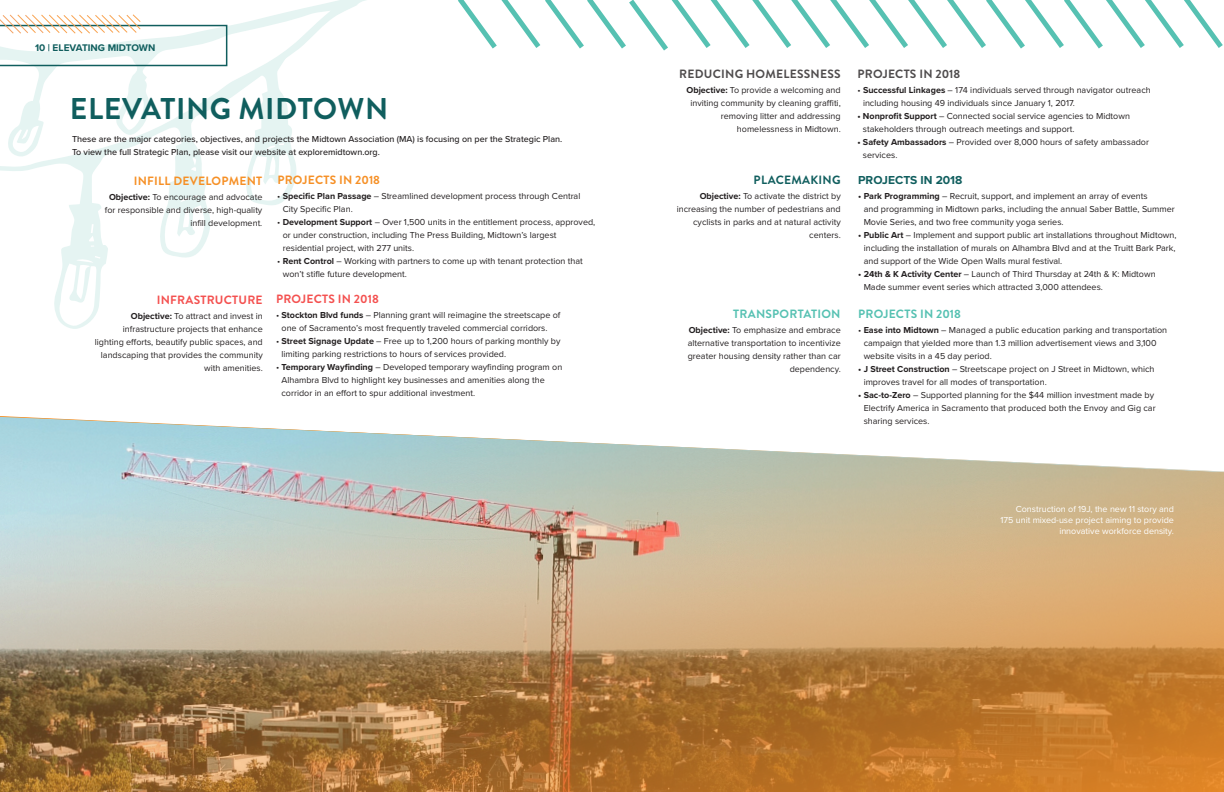
<style>
.page{position:relative;width:1224px;height:792px;background:#fff}
.page>*{position:absolute;margin:0;border:0;box-sizing:border-box;transform-origin:0 0}
.t1{font:700 30px "Brandon Grotesque";letter-spacing:.02em;color:#105e5e}
.t2{font:700 12px "Brandon Grotesque";letter-spacing:.02em;color:#4f4c4d}
.t3{font:700 12px "Brandon Grotesque";letter-spacing:.02em;color:#f69026}
.t4{font:700 12px "Brandon Grotesque";letter-spacing:.02em;color:#56c1b2}
.t5{font:700 12px "Brandon Grotesque";letter-spacing:.02em;color:#f45150}
.t6{font:700 12px "Proxima Nova";color:#105e5e}
.t7{font:700 12px "Brandon Grotesque";letter-spacing:.02em;color:#105e5e}
.t8{font:700 10px "Proxima Nova";color:#105e5e}
.body{font:9px/13px "Proxima Nova";color:#231f20}
.t9{font:500 9px/13px "Proxima Nova";color:#231f20}
.t10{font:9px/11px "Proxima Nova";color:#fff;text-align:right}
.s1{font-weight:700}
</style>
<div class="page">
<svg style="left:0;top:0;width:366px;height:329px"></svg>
<svg style="left:160px;top:100px;width:52px;height:159px"></svg>
<svg style="left:246px;top:48px;width:52px;height:159px"></svg>
<img style="left:0;top:417px;width:1224px;height:375px">
<svg style="left:458px;top:0;width:765px;height:51px"></svg>
<svg style="left:0;top:13px;width:227px;height:53px"></svg>
<p class="t8" style="left:35px;top:40px;width:122px">10 | ELEVATING MIDTOWN</p>
<p class="t1" style="left:70px;top:88px;width:320px">ELEVATING MIDTOWN</p>
<p class="t9" style="left:72px;top:132px;width:492px">These are the major categories, objectives, and projects the Midtown Association (MA) is focusing on per the Strategic Plan.<br>To view the full Strategic Plan, please visit our website at exploremidtown.org.</p>
<p class="t3" style="left:134px;top:172px;width:130px">INFILL DEVELOPMENT</p>
<p class="body" style="left:109px;top:190px;width:155px"><span class="s1">Objective:</span> To encourage and advocate</p>
<p class="body" style="left:105px;top:203px;width:159px">for responsible and diverse, high-quality</p>
<p class="body" style="left:190px;top:216px;width:73px">infill development.</p>
<p class="t5" style="left:157px;top:292px;width:107px">INFRASTRUCTURE</p>
<p class="body" style="left:131px;top:310px;width:133px"><span class="s1">Objective:</span> To attract and invest in</p>
<p class="body" style="left:123px;top:323px;width:141px">infrastructure projects that enhance</p>
<p class="body" style="left:95px;top:336px;width:169px">lighting efforts, beautify public spaces, and</p>
<p class="body" style="left:101px;top:349px;width:163px">landscaping that provides the community</p>
<p class="body" style="left:204px;top:362px;width:60px">with amenities.</p>
<p class="t3" style="left:277px;top:172px;width:104px">PROJECTS IN 2018</p>
<p class="body" style="left:283px;top:189px;width:299px;text-indent:-6px">• <span class="s1">Specific Plan Passage</span> – Streamlined development process through Central<br>City Specific Plan.</p>
<p class="body" style="left:283px;top:215px;width:314px;text-indent:-6px">• <span class="s1">Development Support</span> – Over 1,500 units in the entitlement process, approved, or under construction, including The Press Building, Midtown’s largest residential project, with 277 units.</p>
<p class="body" style="left:283px;top:254px;width:301px;text-indent:-6px">• <span class="s1">Rent Control</span> – Working with partners to come up with tenant protection that won’t stifle future development.</p>
<p class="t5" style="left:276px;top:291px;width:104px">PROJECTS IN 2018</p>
<p class="body" style="left:282px;top:309px;width:280px;text-indent:-6px">• <span class="s1">Stockton Blvd funds</span> – Planning grant will reimagine the streetscape of one of Sacramento’s most frequently traveled commercial corridors.</p>
<p class="body" style="left:282px;top:335px;width:281px;text-indent:-6px">• <span class="s1">Street Signage Update</span> – Free up to 1,200 hours of parking monthly by limiting parking restrictions to hours of services provided.</p>
<p class="body" style="left:282px;top:361px;width:282px;text-indent:-6px">• <span class="s1">Temporary Wayfinding</span> – Developed temporary wayfinding program on<br>Alhambra Blvd to highlight key businesses and amenities along the corridor in an effort to spur additional investment.</p>
<p class="t2" style="left:679px;top:65px;width:163px">REDUCING HOMELESSNESS</p>
<p class="body" style="left:687px;top:83px;width:156px"><span class="s1">Objective:</span> To provide a welcoming and</p>
<p class="body" style="left:690px;top:96px;width:152px">inviting community by cleaning graffiti,</p>
<p class="body" style="left:721px;top:109px;width:121px">removing litter and addressing</p>
<p class="body" style="left:737px;top:122px;width:105px">homelessness in Midtown.</p>
<p class="t2" style="left:858px;top:65px;width:104px">PROJECTS IN 2018</p>
<p class="body" style="left:863px;top:83px;width:289px;text-indent:-6px">• <span class="s1">Successful Linkages</span> – 174 individuals served through navigator outreach including housing 49 individuals since January 1, 2017.</p>
<p class="body" style="left:863px;top:109px;width:268px;text-indent:-6px"><span class="s1">• Nonprofit Support</span> – Connected social service agencies to Midtown stakeholders through outreach meetings and support.</p>
<p class="body" style="left:863px;top:135px;width:288px;text-indent:-6px"><span class="s1">• Safety Ambassadors</span> – Provided over 8,000 hours of safety ambassador services.</p>
<p class="t7" style="left:754px;top:171px;width:88px">PLACEMAKING</p>
<p class="body" style="left:700px;top:189px;width:143px"><span class="s1">Objective:</span> To activate the district by</p>
<p class="body" style="left:677px;top:202px;width:166px">increasing the number of pedestrians and</p>
<p class="body" style="left:693px;top:215px;width:149px">cyclists in parks and at natural activity</p>
<p class="body" style="left:809px;top:228px;width:33px">centers.</p>
<p class="t6" style="left:858px;top:171px;width:106px">PROJECTS IN 2018</p>
<p class="body" style="left:864px;top:189px;width:313px;text-indent:-6px"><span class="s1">• Park Programming</span> – Recruit, support, and implement an array of events<br>and programming in Midtown parks, including the annual Saber Battle, Summer<br>Movie Series, and two free community yoga series.</p>
<p class="body" style="left:864px;top:228px;width:314px;text-align:justify;text-indent:-6px"><span class="s1">• Public Art</span> – Implement and support public art installations throughout Midtown, including the installation of murals on Alhambra Blvd and at the Truitt Bark Park, and support of the Wide Open Walls mural festival.</p>
<p class="body" style="left:864px;top:267px;width:293px;text-indent:-6px"><span class="s1">• 24th &amp; K Activity Center</span> – Launch of Third Thursday at 24th &amp; K: Midtown<br>Made summer event series which attracted 3,000 attendees.</p>
<p class="t4" style="left:733px;top:306px;width:109px">TRANSPORTATION</p>
<p class="body" style="left:689px;top:324px;width:153px"><span class="s1">Objective:</span> To emphasize and embrace</p>
<p class="body" style="left:688px;top:337px;width:154px">alternative transportation to incentivize</p>
<p class="body" style="left:688px;top:350px;width:154px">greater housing density rather than car</p>
<p class="body" style="left:790px;top:363px;width:53px">dependency.</p>
<p class="t4" style="left:858px;top:306px;width:104px">PROJECTS IN 2018</p>
<p class="body" style="left:864px;top:324px;width:305px;text-indent:-6px">• <span class="s1">Ease into Midtown</span> – Managed a public education parking and transportation campaign that yielded more than 1.3 million advertisement views and 3,100 website visits in a 45 day period.</p>
<p class="body" style="left:864px;top:363px;width:292px;text-indent:-6px"><span class="s1">• J Street Construction</span> – Streetscape project on J Street in Midtown, which improves travel for all modes of transportation.</p>
<p class="body" style="left:864px;top:389px;width:293px;text-indent:-6px"><span class="s1">• Sac-to-Zero</span> – Supported planning for the $44 million investment made by<br>Electrify America in Sacramento that produced both the Envoy and Gig car sharing services.</p>
<p class="t10" style="left:1000px;top:503px;width:175px">Construction of 19J, the new 11 story and<br>175 unit mixed-use project aiming to provide innovative workforce density.</p>
</div>
